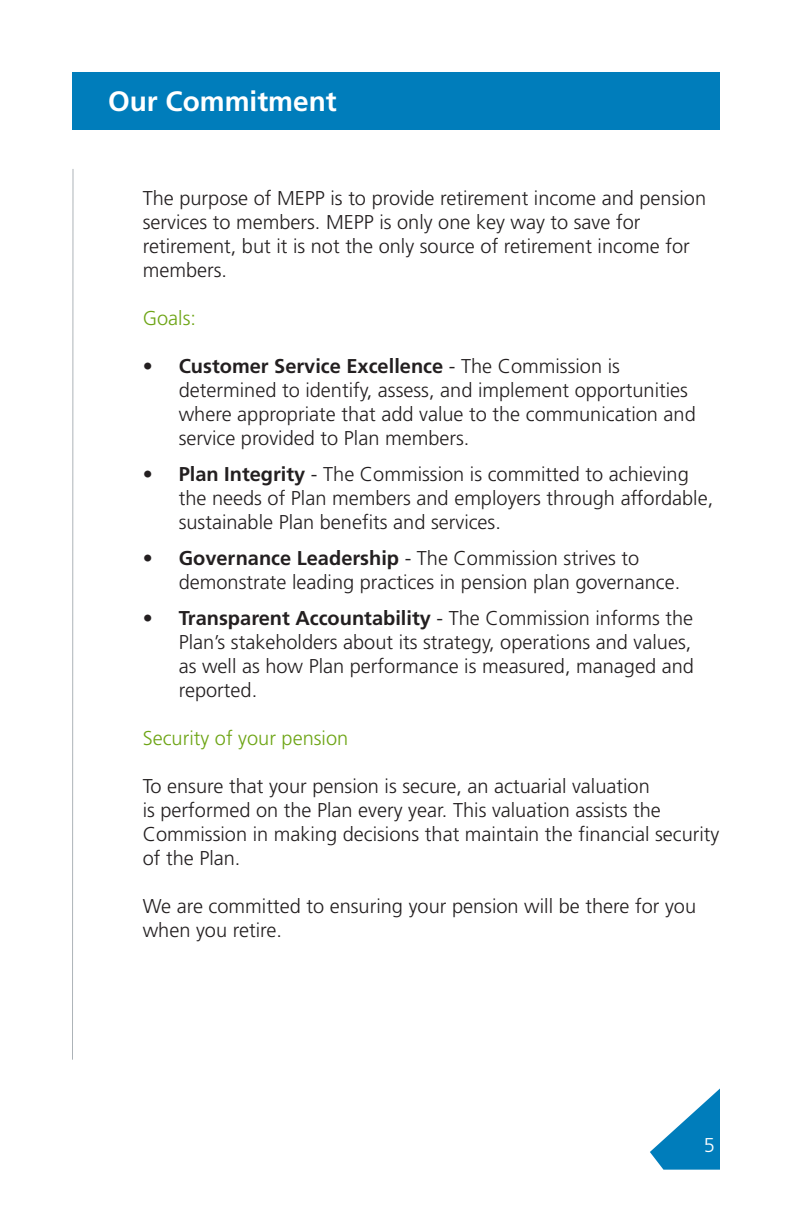
<style>
.page{position:relative;width:792px;height:1224px;background:#fff}
.page>*{position:absolute;margin:0;border:0;box-sizing:border-box;transform-origin:0 0}
.TOC_Headings{font:700 28px "Frutiger LT Std";color:#fff}
.Subhead1{font:300 20px/24px "Frutiger LT Std";color:#231f20}
.Subhead1-2{font:300 20px "Frutiger LT Std";color:#6ea516}
.t1{font:300 20px "Frutiger LT Std";color:#fff}
.s1{font-weight:700}
</style>
<div class="page">
<svg style="left:650px;top:1088px;width:70px;height:82px"></svg>
<div style="left:72px;top:72px;width:648px;height:58px;background:#007dbb"></div>
<hr style="left:72px;top:169px;width:2px;height:891px;background:#5a6670">
<p class="TOC_Headings" style="left:108px;top:85px;width:230px">Our Commitment</p>
<p class="Subhead1" style="left:143px;top:186px;width:565px">The purpose of MEPP is to provide retirement income and pension services to members. MEPP is only one key way to save for retirement, but it is not the only source of retirement income for members.</p>
<p class="Subhead1-2" style="left:143px;top:307px;width:55px">Goals:</p>
<p class="Subhead1" style="left:179px;top:354px;width:519px;text-indent:-36px"><span class="s1">• Customer Service Excellence</span> - The Commission is determined to identify, assess, and implement opportunities where appropriate that add value to the communication and service provided to Plan members.</p>
<p class="Subhead1" style="left:179px;top:462px;width:536px;text-indent:-36px"><span class="s1">• Plan Integrity</span> - The Commission is committed to achieving the needs of Plan members and employers through affordable, sustainable Plan benefits and services.</p>
<p class="Subhead1" style="left:179px;top:546px;width:503px;text-indent:-36px"><span class="s1">• Governance Leadership</span> - The Commission strives to demonstrate leading practices in pension plan governance.</p>
<p class="Subhead1" style="left:179px;top:606px;width:517px;text-indent:-36px"><span class="s1">• Transparent Accountability</span> - The Commission informs the Plan’s stakeholders about its strategy, operations and values, as well as how Plan performance is measured, managed and reported.</p>
<p class="Subhead1-2" style="left:143px;top:727px;width:207px">Security of your pension</p>
<p class="Subhead1" style="left:143px;top:774px;width:578px">To ensure that your pension is secure, an actuarial valuation<br>is performed on the Plan every year. This valuation assists the Commission in making decisions that maintain the financial security of the Plan.</p>
<p class="Subhead1" style="left:143px;top:894px;width:555px">We are committed to ensuring your pension will be there for you when you retire.</p>
<p class="t1" style="left:704px;top:1134px;width:13px">5</p>
</div>
